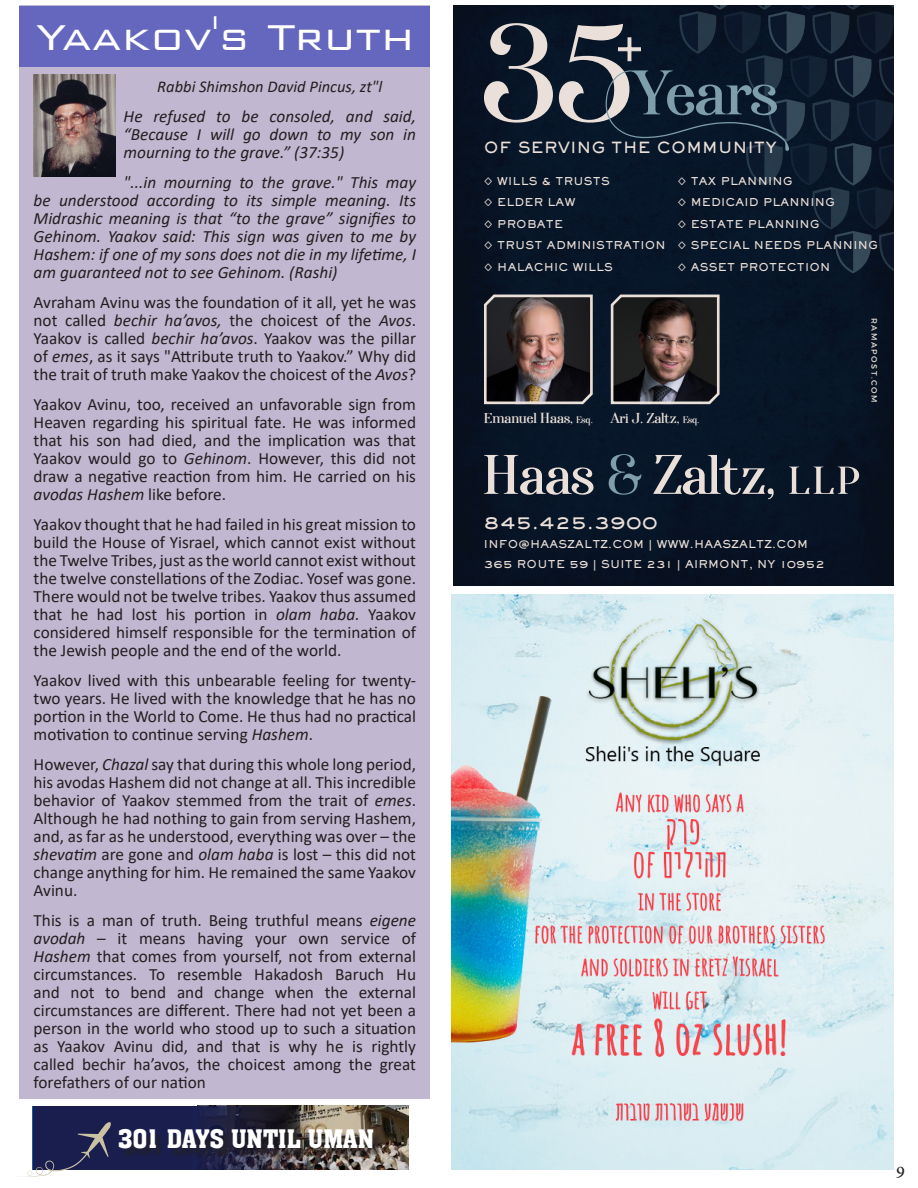
<style>
.page{position:relative;width:918px;height:1188px;background:#fff}
.page>*{position:absolute;margin:0;border:0;box-sizing:border-box;transform-origin:0 0}
.t1{font:62.7px "Afterglow";color:#7f9eab}
.t2{font:300 48px "Bank Gothic BT";color:#fff}
.t3{font:500 27.75px "Aachen DEE";color:#fff}
.t4{font:18px "Adobe Hebrew";color:#231f20}
.t5{font:800 17.85px "Sackers Gothic Std";letter-spacing:.025em;color:#ebe0d9}
.t6{font:17.25px/18px "Calibri";color:#231f20;text-align:justify}
.t7{font:italic 17.25px/18px "Calibri";color:#231f20;text-align:justify}
.t8{font:italic 16.5px "Calibri";color:#231f20}
.t9{font:800 15.15px "Sackers Gothic Std";letter-spacing:.025em;color:#ebe0d9}
.t10{font:14.25px "Afterglow";color:#ebe0d9}
.t11{font:800 10.65px/21.3px "Sackers Gothic Std";letter-spacing:.025em;color:#ebe0d9}
.t12{font:7.95px "Montserrat";letter-spacing:.2em;color:#ebe0d9}
.s1{font-style:italic}
.s2{font-size:9.45px}
</style>
<div class="page">
<div style="left:20px;top:5px;width:410px;height:1094px;background:#c2b7d1"></div>
<img style="left:453px;top:6px;width:441px;height:579px">
<svg style="left:653px;top:455px;width:206px;height:44px;background:#373f4b"></svg>
<svg style="left:609px;top:454px;width:32px;height:41px"></svg>
<svg style="left:484px;top:455px;width:110px;height:40px;background:#525862"></svg>
<svg style="left:679px;top:6px;width:215px;height:267px;background:#0e1c2e"></svg>
<img style="left:483px;top:292px;width:111px;height:114px">
<svg style="left:609px;top:292px;width:112px;height:114px;background:#453d3d"></svg>
<svg style="left:484px;top:23px;width:157px;height:100px;background:#4c525d"></svg>
<img style="left:451px;top:594px;width:443px;height:575px">
<img style="left:361px;top:1106px;width:48px;height:64px">
<img style="left:33px;top:1106px;width:328px;height:64px">
<div style="left:120px;top:1132px;width:263px;height:27px;background:#231f20;opacity:.75"></div>
<svg style="left:21px;top:1121px;width:91px;height:56px"></svg>
<div style="left:20px;top:6px;width:410px;height:61px;background:#6566bd"></div>
<img style="left:34px;top:75px;width:82px;height:102px">
<p class="t2" style="left:35px;top:11px;width:381px">Yaakov's Truth</p>
<p class="t8" style="left:157px;top:75px;width:227px">Rabbi Shimshon David Pincus, zt"l</p>
<p class="t7" style="left:124px;top:106px;width:294px">He refused to be consoled, and said, “Because I will go down to my son in mourning to the grave.” (37:35)</p>
<p class="t7" style="left:34px;top:172px;width:384px;text-indent:90px">"...in mourning to the grave." This may be understood according to its simple meaning. Its Midrashic meaning is that “to the grave” signifies to Gehinom. Yaakov said: This sign was given to me by Hashem: if one of my sons does not die in my lifetime, I am guaranteed not to see Gehinom. (Rashi)</p>
<p class="t6" style="left:34px;top:292px;width:384px">Avraham Avinu was the foundation of it all, yet he was not called <span class="s1">bechir ha’avos,</span> the choicest of the <span class="s1">Avos</span>.<br>Yaakov is called <span class="s1">bechir ha’avos</span>. Yaakov was the pillar of <span class="s1">emes</span>, as it says "Attribute truth to Yaakov.” Why did the trait of truth make Yaakov the choicest of the <span class="s1">Avos</span>?</p>
<p class="t6" style="left:34px;top:394px;width:384px">Yaakov Avinu, too, received an unfavorable sign from Heaven regarding his spiritual fate. He was informed that his son had died, and the implication was that Yaakov would go to <span class="s1">Gehinom</span>. However, this did not draw a negative reaction from him. He carried on his <span class="s1">avodas Hashem</span> like before.</p>
<p class="t6" style="left:34px;top:514px;width:384px">Yaakov thought that he had failed in his great mission to build the House of Yisrael, which cannot exist without the Twelve Tribes, just as the world cannot exist without the twelve constellations of the Zodiac. Yosef was gone.<br>There would not be twelve tribes. Yaakov thus assumed that he had lost his portion in <span class="s1">olam haba.</span> Yaakov considered himself responsible for the termination of the Jewish people and the end of the world.</p>
<p class="t6" style="left:34px;top:670px;width:384px">Yaakov lived with this unbearable feeling for twenty&shy;two years. He lived with the knowledge that he has no portion in the World to Come. He thus had no practical motivation to continue serving <span class="s1">Hashem</span>.</p>
<p class="t6" style="left:34px;top:754px;width:384px">However, <span class="s1">Chazal</span> say that during this whole long period, his avodas Hashem did not change at all. This incredible behavior of Yaakov stemmed from the trait of <span class="s1">emes</span>.<br>Although he had nothing to gain from serving Hashem, and, as far as he understood, everything was over – the <span class="s1">shevatim</span> are gone and <span class="s1">olam haba</span> is lost – this did not change anything for him. He remained the same Yaakov Avinu.</p>
<p class="t6" style="left:34px;top:910px;width:384px">This is a man of truth. Being truthful means <span class="s1">eigene avodah</span> – it means having your own service of <span class="s1">Hashem</span> that comes from yourself, not from external circumstances. To resemble Hakadosh Baruch Hu and not to bend and change when the external circumstances are different. There had not yet been a person in the world who stood up to such a situation as Yaakov Avinu did, and that is why he is rightly called bechir ha’avos, the choicest among the great forefathers of our nation</p>
<p class="t3" style="left:118px;top:1123px;width:257px">301 DAYS UNTIL UMAN</p>
<p class="t1" style="left:633px;top:56px;width:185px">Years</p>
<p class="t9" style="left:484px;top:137px;width:295px">OF SERVING THE COMMUNITY</p>
<p class="t11" style="left:484px;top:170px;width:183px">◊ WILLS &amp; TRUSTS<br>◊ ELDER LAW<br>◊ PROBATE<br>◊ TRUST ADMINISTRATION ◊ HALACHIC WILLS</p>
<p class="t11" style="left:677px;top:170px;width:202px">◊ TAX PLANNING<br>◊ MEDICAID PLANNING<br>◊ ESTATE PLANNING<br>◊ SPECIAL NEEDS PLANNING ◊ ASSET PROTECTION</p>
<p class="t10" style="left:484px;top:410px;width:110px">Emanuel Haas, <span class="s2">Esq.</span></p>
<p class="t10" style="left:611px;top:410px;width:90px">Ari J. Zaltz, <span class="s2">Esq.</span></p>
<p class="t5" style="left:484px;top:510px;width:175px">845.425.3900</p>
<p class="t11" style="left:484px;top:534px;width:342px;line-height:19.6px">INFO@HAASZALTZ.COM | WWW.HAASZALTZ.COM<br>365 ROUTE 59 | SUITE 231 | AIRMONT, NY 10952</p>
<p class="t12" style="left:879px;top:318px;width:86px;rotate:90deg">RAMAPOST.COM</p>
<p class="t4" style="left:896px;top:1159px;width:11px">9</p>
</div>
